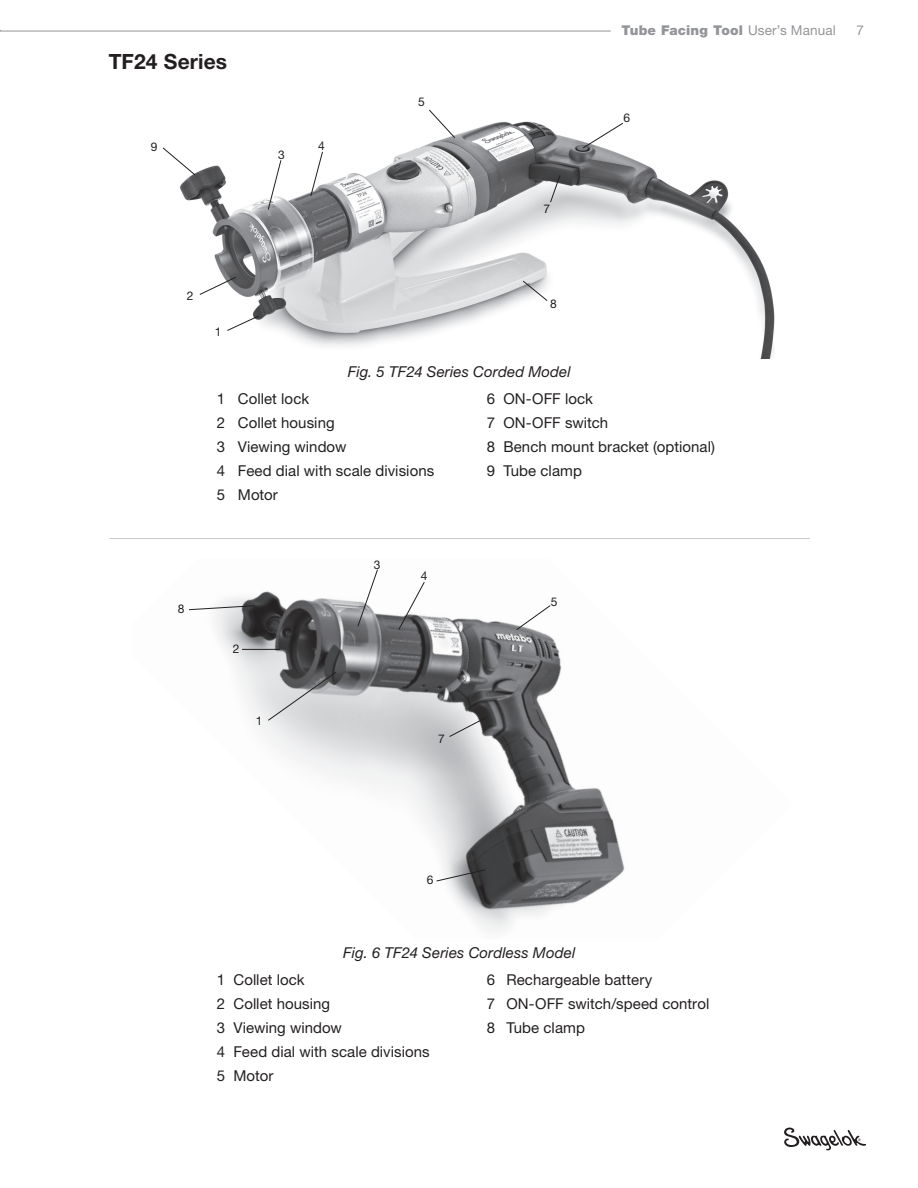
<style>
.page{position:relative;width:918px;height:1188px;background:#fff}
.page>*{position:absolute;margin:0;border:0;box-sizing:border-box;transform-origin:0 0}
.section_hd{font:700 21px "Helvetica Neue LT Std";letter-spacing:.005em;color:#231f20}
.BC{font:15px "Helvetica Neue LT Std";letter-spacing:.005em;color:#231f20}
.Table_figure_title{font:italic 15px "Helvetica Neue LT Std";letter-spacing:.01em;color:#231f20}
.t1{font:900 13.5px "Helvetica Neue LT Std";letter-spacing:.01em;color:#939598}
.t2{font:13.5px "Helvetica Neue LT Std";color:#939598}
.callouts{font:12px "Helvetica Neue LT Std";color:#231f20}
.s1{font-weight:400}
</style>
<div class="page">
<svg style="left:784px;top:1128px;width:82px;height:22px"></svg>
<hr style="left:0;top:31px;width:611px;height:1px;background:#939598">
<img style="left:180px;top:121px;width:595px;height:238px">
<svg style="left:162px;top:147px;width:34px;height:29px"></svg>
<svg style="left:267px;top:159px;width:15px;height:52px"></svg>
<svg style="left:310px;top:151px;width:13px;height:46px"></svg>
<svg style="left:522px;top:280px;width:26px;height:22px"></svg>
<svg style="left:199px;top:276px;width:38px;height:20px"></svg>
<svg style="left:550px;top:174px;width:11px;height:29px"></svg>
<svg style="left:582px;top:122px;width:42px;height:27px"></svg>
<svg style="left:428px;top:109px;width:28px;height:30px"></svg>
<svg style="left:226px;top:315px;width:33px;height:16px"></svg>
<img style="left:189px;top:591px;width:436px;height:341px">
<svg style="left:189px;top:605px;width:66px;height:5px"></svg>
<svg style="left:357px;top:569px;width:21px;height:58px"></svg>
<svg style="left:398px;top:582px;width:27px;height:49px"></svg>
<svg style="left:516px;top:605px;width:35px;height:26px"></svg>
<hr style="left:242px;top:649px;width:38px;height:1px;background:#231f20">
<svg style="left:267px;top:671px;width:70px;height:50px;background:#b4b4b6"></svg>
<svg style="left:449px;top:716px;width:38px;height:22px"></svg>
<svg style="left:436px;top:869px;width:50px;height:13px"></svg>
<hr style="left:110px;top:538px;width:700px;height:1px;background:#c7c8ca">
<p class="section_hd" style="left:109px;top:49px;width:120px">TF24 Series</p>
<p class="callouts" style="left:151px;top:139px;width:8px">9</p>
<p class="callouts" style="left:187px;top:289px;width:8px">2</p>
<p class="callouts" style="left:215px;top:324px;width:8px">1</p>
<p class="callouts" style="left:278px;top:147px;width:8px">3</p>
<p class="callouts" style="left:318px;top:138px;width:8px">4</p>
<p class="callouts" style="left:418px;top:94px;width:8px">5</p>
<p class="callouts" style="left:543px;top:201px;width:8px">7</p>
<p class="callouts" style="left:550px;top:296px;width:8px">8</p>
<p class="Table_figure_title" style="left:348px;top:363px;width:225px">Fig. 5 TF24 Series Corded Model</p>
<p class="t1" style="left:622px;top:22px;width:216px">Tube Facing Tool <span class="s1">User’s Manual</span></p>
<p class="t2" style="left:857px;top:22px;width:9px">7</p>
<p class="callouts" style="left:624px;top:111px;width:8px">6</p>
<p class="BC" style="left:217px;top:390px;width:94px">1 Collet lock</p>
<p class="BC" style="left:487px;top:390px;width:108px">6 ON-OFF lock</p>
<p class="BC" style="left:217px;top:414px;width:119px">2 Collet housing</p>
<p class="BC" style="left:487px;top:414px;width:123px">7 ON-OFF switch</p>
<p class="BC" style="left:217px;top:438px;width:131px">3 Viewing window</p>
<p class="BC" style="left:487px;top:438px;width:230px">8 Bench mount bracket (optional)</p>
<p class="BC" style="left:217px;top:462px;width:219px">4 Feed dial with scale divisions</p>
<p class="BC" style="left:487px;top:462px;width:97px">9 Tube clamp</p>
<p class="BC" style="left:217px;top:486px;width:62px">5 Motor</p>
<p class="callouts" style="left:178px;top:601px;width:8px">8</p>
<p class="callouts" style="left:233px;top:642px;width:8px">2</p>
<p class="callouts" style="left:256px;top:713px;width:8px">1</p>
<p class="callouts" style="left:374px;top:557px;width:8px">3</p>
<p class="callouts" style="left:421px;top:569px;width:8px">4</p>
<p class="callouts" style="left:438px;top:732px;width:8px">7</p>
<p class="callouts" style="left:551px;top:594px;width:8px">5</p>
<p class="callouts" style="left:427px;top:873px;width:8px">6</p>
<p class="Table_figure_title" style="left:343px;top:944px;width:234px">Fig. 6 TF24 Series Cordless Model</p>
<p class="BC" style="left:217px;top:971px;width:89px">1 Collet lock</p>
<p class="BC" style="left:487px;top:971px;width:167px">6 Rechargeable battery</p>
<p class="BC" style="left:217px;top:995px;width:115px">2 Collet housing</p>
<p class="BC" style="left:487px;top:995px;width:224px">7 ON-OFF switch/speed control</p>
<p class="BC" style="left:217px;top:1019px;width:127px">3 Viewing window</p>
<p class="BC" style="left:487px;top:1019px;width:100px">8 Tube clamp</p>
<p class="BC" style="left:217px;top:1043px;width:214px">4 Feed dial with scale divisions</p>
<p class="BC" style="left:217px;top:1067px;width:58px">5 Motor</p>
</div>
